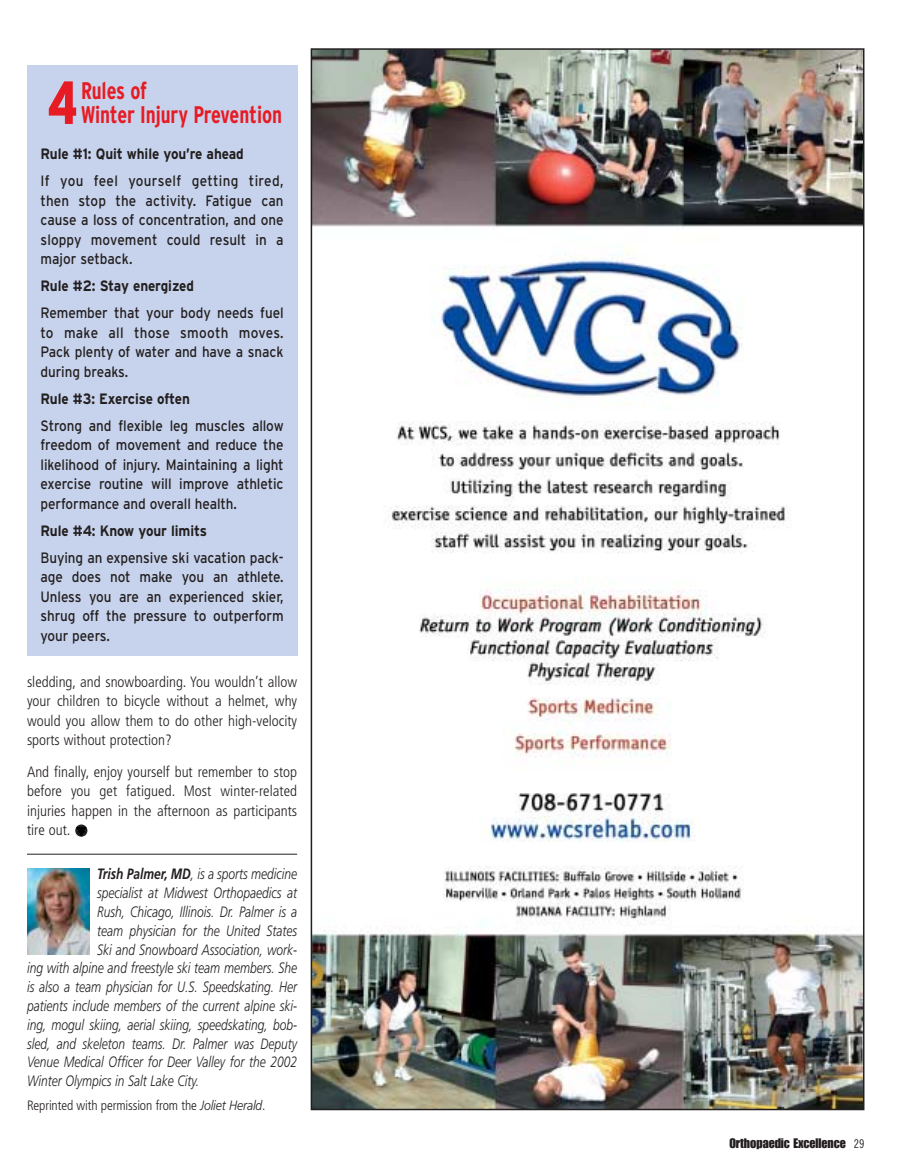
<style>
.page{position:relative;width:905px;height:1175px;background:#fff}
.page>*{position:absolute;margin:0;border:0;box-sizing:border-box;transform-origin:0 0}
.t1{font:900 condensed 60.75px "Interstate";color:#e71b23;scale:.9 1}
.t2{font:700 condensed 24px/24px "Interstate";letter-spacing:-.005em;color:#e71b23;scale:.9 1}
.t3{font:15px/19.5px "Interstate";letter-spacing:-.005em;color:#231f20;text-align:justify;scale:.9 1}
.t4{font:italic 300 15px "Frutiger LT Std";color:#231f20;scale:.8 1}
.t5{font:300 condensed 15px/19.5px "Frutiger LT Std";color:#231f20;text-align:justify}
.t6{font:700 15px "Interstate";letter-spacing:-.005em;color:#231f20;scale:.9 1}
.t7{font:300 condensed 13.5px "Frutiger LT Std";letter-spacing:-.01em;color:#231f20}
.t8{font:13.5px "Impact LT Std";color:#231f20}
.s1{font-weight:700}
.s2{font-style:italic;font-stretch:normal}
.s3{font-family:"Trade Gothic Cond Eighteen";font-size:12px}
</style>
<div class="page">
<img style="left:27px;top:868px;width:63px;height:86px">
<hr style="left:27px;top:854px;width:270px;height:1px;background:#231f20">
<img style="left:313px;top:51px;width:548px;height:1056px">
<div style="left:27px;top:65px;width:270px;height:590px;background:#c7d3ec"></div>
<svg style="left:75px;top:824px;width:13px;height:12px"></svg>
<h1 class="t1" style="left:47px;top:80px;width:35px">4</h1>
<h2 class="t2" style="left:81px;top:80px;width:225px">Rules of<br>Winter Injury Prevention</h2>
<p class="t6" style="left:41px;top:148px;width:227px">Rule #1: Quit while you’re ahead</p>
<p class="t3" style="left:41px;top:173px;width:272px">If you feel yourself getting tired, then stop the activity. Fatigue can cause a loss of concentration, and one sloppy movement could result in a major setback.</p>
<p class="t6" style="left:41px;top:280px;width:172px">Rule #2: Stay energized</p>
<p class="t3" style="left:41px;top:305px;width:272px">Remember that your body needs fuel to make all those smooth moves.<br>Pack plenty of water and have a snack during breaks.</p>
<p class="t6" style="left:41px;top:393px;width:167px">Rule #3: Exercise often</p>
<p class="t3" style="left:41px;top:417px;width:272px">Strong and flexible leg muscles allow freedom of movement and reduce the likelihood of injury. Maintaining a light exercise routine will improve athletic performance and overall health.</p>
<p class="t6" style="left:41px;top:525px;width:187px">Rule #4: Know your limits</p>
<p class="t3" style="left:41px;top:549px;width:272px">Buying an expensive ski vacation pack&shy;age does not make you an athlete.<br>Unless you are an experienced skier, shrug off the pressure to outperform your peers.</p>
<p class="t5" style="left:27px;top:672px;width:272px">sledding, and snowboarding. You wouldn’t allow your children to bicycle without a helmet, why would you allow them to do other high-velocity sports without protection?</p>
<p class="t5" style="left:27px;top:762px;width:272px">And finally, enjoy yourself but remember to stop before you get fatigued. Most winter-related injuries happen in the afternoon as participants tire out.</p>
<p class="t4" style="left:97px;top:866px;width:251px"><span class="s1">Trish Palmer, MD</span>, is a sports medicine</p>
<p class="t4" style="left:97px;top:885px;width:251px">specialist at Midwest Orthopaedics at</p>
<p class="t4" style="left:97px;top:904px;width:251px">Rush, Chicago, Illinois. Dr. Palmer is a</p>
<p class="t4" style="left:97px;top:923px;width:251px">team physician for the United States</p>
<p class="t4" style="left:97px;top:942px;width:251px">Ski and Snowboard Association, work-</p>
<p class="t4" style="left:27px;top:960px;width:339px">ing with alpine and freestyle ski team members. She</p>
<p class="t4" style="left:27px;top:979px;width:339px">is also a team physician for U.S. Speedskating. Her</p>
<p class="t4" style="left:27px;top:998px;width:339px">patients include members of the current alpine ski-</p>
<p class="t4" style="left:27px;top:1017px;width:339px">ing, mogul skiing, aerial skiing, speedskating, bob-</p>
<p class="t4" style="left:27px;top:1036px;width:339px">sled, and skeleton teams. Dr. Palmer was Deputy</p>
<p class="t4" style="left:27px;top:1054px;width:339px">Venue Medical Officer for Deer Valley for the 2002</p>
<p class="t4" style="left:27px;top:1073px;width:216px">Winter Olympics in Salt Lake City.</p>
<p class="t7" style="left:27px;top:1098px;width:240px">Reprinted with permission from the <span class="s2">Joliet Herald</span>.</p>
<p class="t8" style="left:729px;top:1137px;width:137px">Orthopaedic Excellence <span class="s3">29</span></p>
</div>
